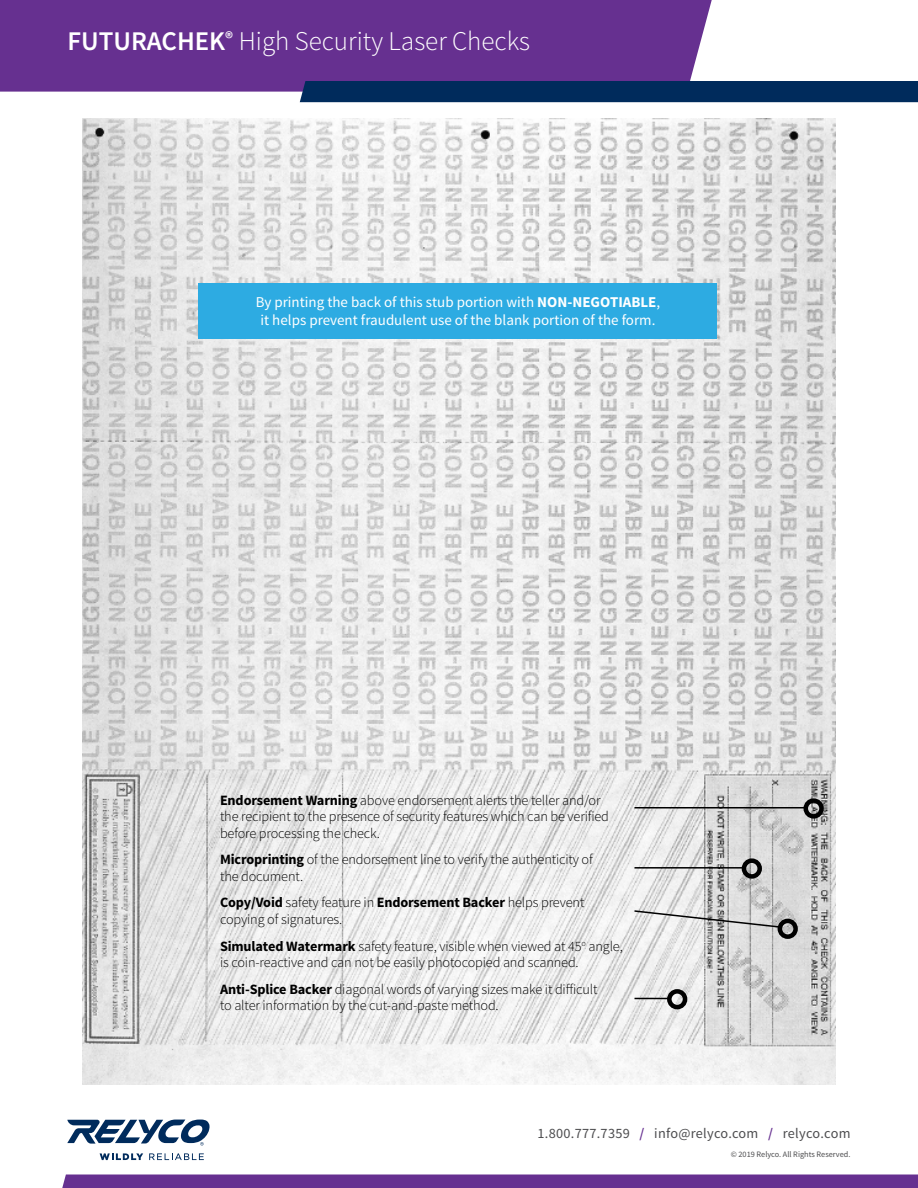
<style>
.page{position:relative;width:918px;height:1188px;background:#fff}
.page>*{position:absolute;margin:0;border:0;box-sizing:border-box;transform-origin:0 0}
.t1{font:300 27px "Source Sans Pro";color:#fff}
.t2{font:15px/18px "Source Sans Pro";color:#fff;text-align:center}
.t3{font:300 14.25px/16.5px "Source Sans Pro";letter-spacing:-.01em;color:#000}
.t4{font:14.25px "Source Sans Pro";letter-spacing:.02em;color:#4d4d4f}
.t5{font:8.25px "Source Sans Pro";color:#4d4d4f}
.s1{font-weight:600}
.s2{font-weight:700}
.s3{font-weight:600;color:#663090}
</style>
<div class="page">
<img style="left:83px;top:119px;width:752px;height:966px">
<div style="left:0;top:0;width:712px;height:92px;background:#663090"></div>
<div style="left:300px;top:81px;width:618px;height:21px;background:#002b5c"></div>
<svg style="left:67px;top:1120px;width:143px;height:26px"></svg>
<svg style="left:100px;top:1153px;width:43px;height:7px"></svg>
<svg style="left:149px;top:1153px;width:55px;height:7px"></svg>
<div style="left:199px;top:283px;width:518px;height:55px;background:#2dabe2"></div>
<div style="left:804px;top:798px;width:20px;height:21px;border:4px solid #000;border-radius:50%"></div>
<div style="left:742px;top:858px;width:20px;height:21px;border:4px solid #000;border-radius:50%"></div>
<div style="left:667px;top:989px;width:20px;height:20px;border:4px solid #000;border-radius:50%"></div>
<hr style="left:634px;top:807px;width:171px;height:1px;background:#000">
<hr style="left:634px;top:867px;width:111px;height:2px;background:#000">
<svg style="left:633px;top:909px;width:147px;height:20px"></svg>
<hr style="left:634px;top:998px;width:36px;height:1px;background:#000">
<div style="left:778px;top:919px;width:20px;height:20px;border:4px solid #000;border-radius:50%"></div>
<svg style="left:62px;top:1174px;width:856px;height:14px;background:#6b3794"></svg>
<h1 class="t1" style="left:68px;top:25px;width:464px"><span class="s1">FUTURACHEK</span><sup>®</sup> High Security Laser Checks</h1>
<p class="t2" style="left:256px;top:294px;width:406px">By printing the back of this stub portion with <span class="s2">NON-NEGOTIABLE</span>, it helps prevent fraudulent use of the blank portion of the form.</p>
<p class="t3" style="left:220px;top:792px;width:391px"><span class="s2">Endorsement Warning</span> above endorsement alerts the teller and/or the recipient to the presence of security features which can be verified before processing the check.</p>
<p class="t3" style="left:220px;top:851px;width:374px"><span class="s2">Microprinting</span> of the endorsement line to verify the authenticity of the document.</p>
<p class="t3" style="left:220px;top:894px;width:366px"><span class="s2">Copy/Void</span> safety feature in <span class="s2">Endorsement Backer</span> helps prevent copying of signatures.</p>
<p class="t3" style="left:220px;top:938px;width:404px"><span class="s2">Simulated Watermark</span> safety feature, visible when viewed at 45<sup>o</sup> angle, is coin-reactive and can not be easily photocopied and scanned.</p>
<p class="t3" style="left:220px;top:981px;width:379px"><span class="s2">Anti-Splice Backer</span> diagonal words of varying sizes make it difficult to alter information by the cut-and-paste method.</p>
<p class="t4" style="left:538px;top:1125px;width:314px">1.800.777.7359 <span class="s3">/</span> info@relyco.com <span class="s3">/</span> relyco.com</p>
<p class="t5" style="left:731px;top:1149px;width:121px">© 2019 Relyco. All Rights Reserved.</p>
</div>
